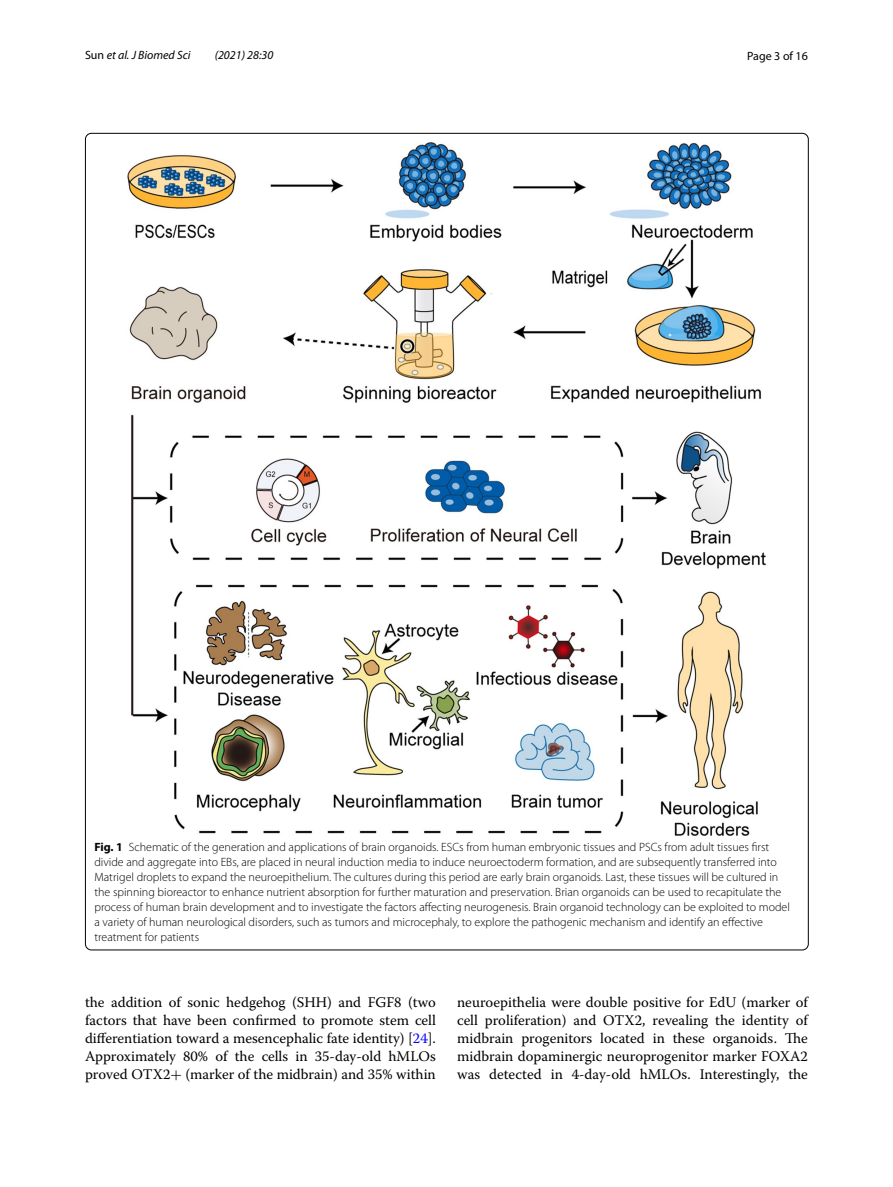
<style>
.page{position:relative;width:893px;height:1187px;background:#fff}
.page>*{position:absolute;margin:0;border:0;box-sizing:border-box;transform-origin:0 0}
.t1{font:14.7px/18px "Warnock Pro";color:#000;text-align:justify}
.t2{font:300 12px/15px "Myriad Pro";color:#000}
.t3{font:italic 12px "Myriad Pro";color:#000}
.t4{font:12px "Myriad Pro";color:#000}
.s1{font-style:normal}
.s2{font-weight:700}
.s3{color:#00f}
.s4{font-family:"MTSY"}
</style>
<div class="page">
<img style="left:128px;top:142px;width:638px;height:693px">
<p class="t3" style="left:85px;top:48px;width:107px"><span class="s1">Sun</span> et al. J Biomed Sci</p>
<p class="t3" style="left:215px;top:48px;width:60px">(2021) 28:30</p>
<p class="t4" style="left:747px;top:48px;width:62px">Page 3 of 16</p>
<p class="t2" style="left:94px;top:839px;width:697px"><span class="s2">Fig. 1</span> Schematic of the generation and applications of brain organoids. ESCs from human embryonic tissues and PSCs from adult tissues first divide and aggregate into EBs, are placed in neural induction media to induce neuroectoderm formation, and are subsequently transferred into Matrigel droplets to expand the neuroepithelium. The cultures during this period are early brain organoids. Last, these tissues will be cultured in the spinning bioreactor to enhance nutrient absorption for further maturation and preservation. Brian organoids can be used to recapitulate the process of human brain development and to investigate the factors affecting neurogenesis. Brain organoid technology can be exploited to model a variety of human neurological disorders, such as tumors and microcephaly, to explore the pathogenic mechanism and identify an effective treatment for patients</p>
<p class="t1" style="left:85px;top:992px;width:352px">the addition of sonic hedgehog (SHH) and FGF8 (two factors that have been confirmed to promote stem cell differentiation toward a mesencephalic fate identity) [<span class="s3">24</span>].<br>Approximately 80% of the cells in 35-day-old hMLOs proved OTX2<span class="s4">+</span> (marker of the midbrain) and 35% within</p>
<p class="t1" style="left:457px;top:992px;width:352px">neuroepithelia were double positive for EdU (marker of cell proliferation) and OTX2, revealing the identity of midbrain progenitors located in these organoids. The midbrain dopaminergic neuroprogenitor marker FOXA2 was detected in 4-day-old hMLOs. Interestingly, the</p>
</div>
